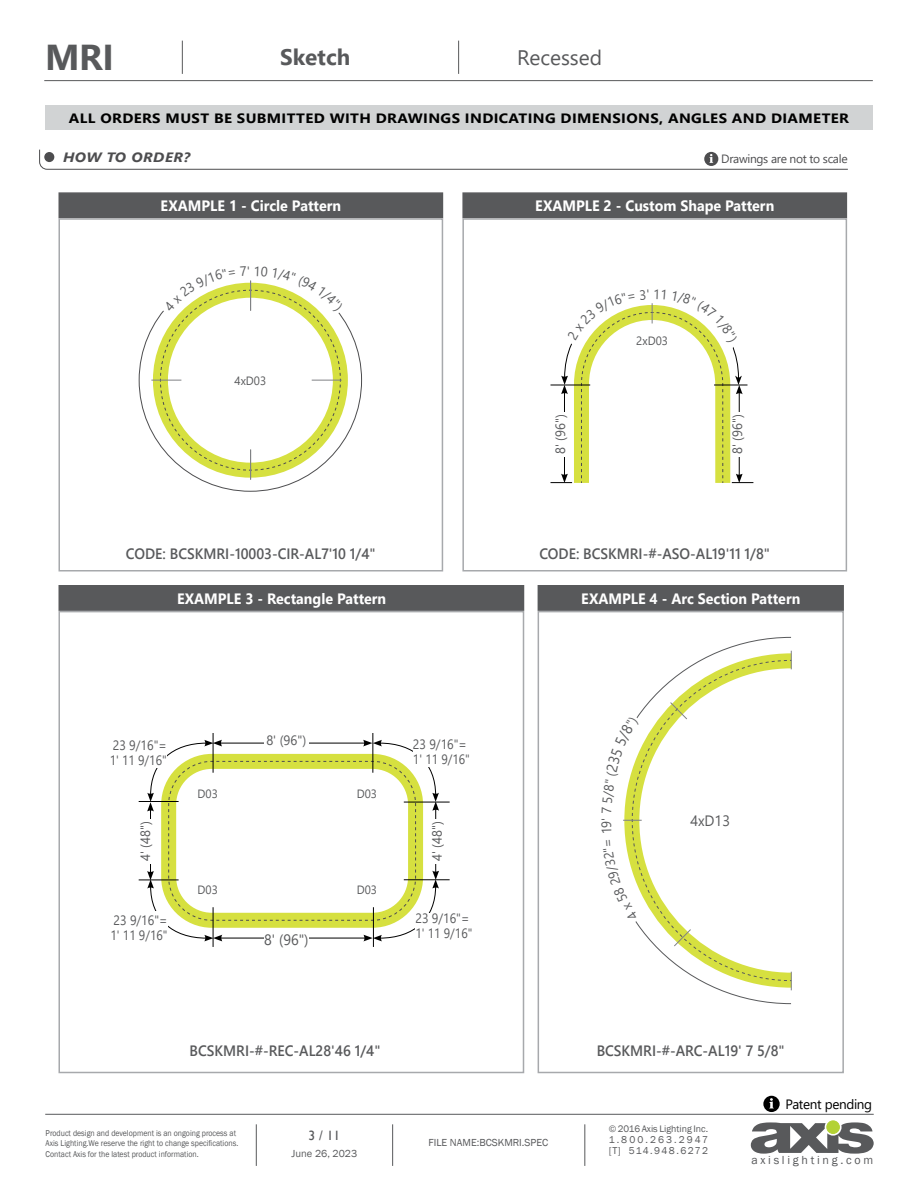
<style>
.page{position:relative;width:918px;height:1188px;background:#fff}
.page>*{position:absolute;margin:0;border:0;box-sizing:border-box;transform-origin:0 0}
.t1{font:700 36px "Segoe UI";color:#58595b}
.t2{font:700 22.5px "Segoe UI";color:#58595b}
.t3{font:21px "Segoe UI";color:#58595b}
.t4{font:600 15px "Segoe UI";color:#58595b;scale:.94 1}
.t5{font:700 15px "Segoe UI";color:#fff;scale:.95 1}
.t6{font:15px "Segoe UI";color:#58595b;scale:.95 1}
.t7{font:700 13.5px "Segoe UI";letter-spacing:.025em;color:#000;scale:1.11 1}
.t8{font:13.5px/15px "Segoe UI";color:#58595b;scale:.9 1}
.t9{font:13.5px "Segoe UI";color:#58595b;scale:.95 1}
.t10{font:13.5px "Segoe UI";letter-spacing:-.025em;color:#000}
.t11{font:italic 700 13.5px "Segoe UI";letter-spacing:.03em;color:#4d4d4f;scale:1.11 1}
.t12{font:13.5px "Gill Sans";color:#58595b}
.t13{font:12px "Segoe UI";color:#58595b;scale:.95 1}
.t14{font:12px "Segoe UI";letter-spacing:-.025em;color:#4d4d4f}
.t15{font:12px "Franklin Gothic";letter-spacing:.225em;color:#58595b}
.t16{font:10.5px "Franklin Gothic";color:#58595b}
.t17{font:10.2px/11.2px "Franklin Gothic";letter-spacing:.14em;color:#58595b}
.t18{font:9.75px "Franklin Gothic";color:#58595b}
.t19{font:8.7px/10.5px "Franklin Gothic";color:#58595b;scale:.9 1}
</style>
<div class="page">
<hr style="left:44px;top:80px;width:829px;height:1px;background:#58595b">
<hr style="left:458px;top:41px;width:1px;height:33px;background:#58595b">
<hr style="left:182px;top:41px;width:1px;height:33px;background:#58595b">
<hr style="left:45px;top:1114px;width:829px;height:1px;background:#58595b">
<hr style="left:585px;top:1124px;width:1px;height:42px;background:#58595b">
<hr style="left:392px;top:1124px;width:1px;height:42px;background:#58595b">
<hr style="left:256px;top:1124px;width:1px;height:42px;background:#58595b">
<svg style="left:751px;top:1122px;width:123px;height:32px"></svg>
<div style="left:827px;top:1121px;width:12px;height:12px;background:#b3d235;border-radius:50%"></div>
<div style="left:827px;top:1121px;width:12px;height:13px;border:1px solid #b3d235;border-radius:50%"></div>
<div style="left:763px;top:1096px;width:17px;height:16px;background:#000;border-radius:50%"></div>
<svg style="left:769px;top:1098px;width:5px;height:10px"></svg>
<div style="left:58px;top:192px;width:385px;height:26px;background:#58595b;border:2px solid #58595b"></div>
<div style="left:58px;top:585px;width:466px;height:26px;background:#58595b;border:2px solid #58595b"></div>
<div style="left:538px;top:585px;width:306px;height:26px;background:#58595b;border:2px solid #58595b"></div>
<div style="left:462px;top:192px;width:385px;height:26px;background:#58595b;border:2px solid #58595b"></div>
<div style="left:58px;top:218px;width:385px;height:354px;border:2px solid #a7a9ac"></div>
<div style="left:462px;top:218px;width:385px;height:354px;border:2px solid #a7a9ac"></div>
<div style="left:538px;top:611px;width:306px;height:462px;border:2px solid #a7a9ac"></div>
<div style="left:58px;top:611px;width:466px;height:462px;border:2px solid #a7a9ac"></div>
<hr style="left:250px;top:450px;width:1px;height:30px;background:#808285">
<hr style="left:151px;top:380px;width:30px;height:1px;background:#808285">
<hr style="left:213px;top:733px;width:1px;height:40px;background:#000">
<hr style="left:373px;top:733px;width:1px;height:40px;background:#000">
<hr style="left:213px;top:907px;width:1px;height:40px;background:#000">
<hr style="left:373px;top:907px;width:1px;height:40px;background:#000">
<hr style="left:139px;top:880px;width:40px;height:1px;background:#000">
<hr style="left:139px;top:801px;width:40px;height:1px;background:#000">
<svg style="left:147px;top:740px;width:292px;height:201px"></svg>
<hr style="left:404px;top:802px;width:46px;height:1px;background:#000">
<hr style="left:404px;top:879px;width:46px;height:1px;background:#000">
<div style="left:264px;top:736px;width:45px;height:14px;background:#fff"></div>
<div style="left:264px;top:934px;width:45px;height:15px;background:#fff"></div>
<div style="left:140px;top:819px;width:13px;height:44px;background:#fff"></div>
<div style="left:432px;top:819px;width:13px;height:44px;background:#fff"></div>
<div style="left:413px;top:739px;width:102px;height:27px;background:#fff"></div>
<div style="left:63px;top:740px;width:104px;height:28px;background:#fff"></div>
<div style="left:415px;top:913px;width:100px;height:25px;background:#fff"></div>
<div style="left:66px;top:911px;width:101px;height:33px;background:#fff"></div>
<div style="left:45px;top:106px;width:828px;height:24px;background:#d1d3d4"></div>
<svg style="left:39px;top:149px;width:809px;height:21px"></svg>
<svg style="left:158px;top:280px;width:190px;height:191px"></svg>
<svg style="left:623px;top:651px;width:169px;height:339px"></svg>
<svg style="left:550px;top:303px;width:203px;height:181px"></svg>
<h1 class="t1" style="left:45px;top:24px;width:70px">MRI</h1>
<h2 class="t2" style="left:280px;top:36px;width:72px">Sketch</h2>
<h3 class="t3" style="left:517px;top:38px;width:86px">Recessed</h3>
<h3 class="t7" style="left:69px;top:106px;width:704px">ALL ORDERS MUST BE SUBMITTED WITH DRAWINGS INDICATING DIMENSIONS, ANGLES AND DIAMETER</h3>
<h3 class="t11" style="left:63px;top:144px;width:116px">HOW TO ORDER?</h3>
<h3 class="t5" style="left:161px;top:192px;width:191px">EXAMPLE 1 - Circle Pattern</h3>
<h3 class="t13" style="left:235px;top:369px;width:35px">4xD03</h3>
<h3 class="t14" style="left:721px;top:147px;width:128px">Drawings are not to scale</h3>
<h3 class="t5" style="left:535px;top:192px;width:253px">EXAMPLE 2 - Custom Shape Pattern</h3>
<h3 class="t13" style="left:636px;top:330px;width:35px">2xD03</h3>
<h3 class="t9" style="left:548px;top:454px;width:44px;rotate:-90deg">8' (96")</h3>
<h3 class="t9" style="left:725px;top:454px;width:44px;rotate:-90deg">8' (96")</h3>
<h3 class="t4" style="left:126px;top:540px;width:267px">CODE: BCSKMRI-10003-CIR-AL7'10 1/4"</h3>
<h3 class="t4" style="left:539px;top:540px;width:247px">CODE: BCSKMRI-#-ASO-AL19'11 1/8"</h3>
<h3 class="t5" style="left:177px;top:584px;width:222px">EXAMPLE 3 - Rectangle Pattern</h3>
<h3 class="t5" style="left:581px;top:584px;width:232px">EXAMPLE 4 - Arc Section Pattern</h3>
<h3 class="t8" style="left:110px;top:737px;width:65px">23 9/16"=<br>1' 11 9/16"</h3>
<h3 class="t13" style="left:198px;top:783px;width:23px">D03</h3>
<h3 class="t9" style="left:266px;top:728px;width:44px">8' (96")</h3>
<h3 class="t13" style="left:357px;top:783px;width:23px">D03</h3>
<h3 class="t8" style="left:413px;top:735px;width:65px">23 9/16"=<br>1' 11 9/16"</h3>
<h3 class="t9" style="left:133px;top:861px;width:44px;rotate:-90deg">4' (48")</h3>
<h3 class="t9" style="left:424px;top:861px;width:44px;rotate:-90deg">4' (48")</h3>
<h3 class="t8" style="left:111px;top:911px;width:65px">23 9/16"=<br>1' 11 9/16"</h3>
<h3 class="t13" style="left:198px;top:879px;width:23px">D03</h3>
<h3 class="t6" style="left:264px;top:926px;width:48px">8' (96")</h3>
<h3 class="t13" style="left:357px;top:879px;width:23px">D03</h3>
<h3 class="t8" style="left:415px;top:910px;width:65px">23 9/16"=<br>1' 11 9/16"</h3>
<h3 class="t9" style="left:594px;top:828px;width:9px;rotate:-90deg">9</h3>
<h3 class="t6" style="left:690px;top:807px;width:43px">4xD13</h3>
<h3 class="t4" style="left:190px;top:1037px;width:205px">BCSKMRI-#-REC-AL28'46 1/4"</h3>
<h3 class="t4" style="left:597px;top:1037px;width:202px">BCSKMRI-#-ARC-AL19' 7 5/8"</h3>
<p class="t19" style="left:46px;top:1128px;width:216px">Product design and development is an ongoing process at<br>Axis Lighting.We reserve the right to change specifications.<br>Contact Axis for the latest product information.</p>
<h3 class="t12" style="left:309px;top:1127px;width:33px">3 / 11</h3>
<p class="t16" style="left:292px;top:1147px;width:67px">June 26, 2023</p>
<p class="t16" style="left:428px;top:1136px;width:121px">FILE NAME:BCSKMRI.SPEC</p>
<p class="t18" style="left:609px;top:1122px;width:101px">© 2016 Axis Lighting Inc.</p>
<p class="t17" style="left:609px;top:1134px;width:101px">1.800.263.2947 [T] 514.948.6272</p>
<h3 class="t10" style="left:786px;top:1092px;width:88px">Patent pending</h3>
<h3 class="t15" style="left:751px;top:1152px;width:123px">axislighting.com</h3>
</div>
